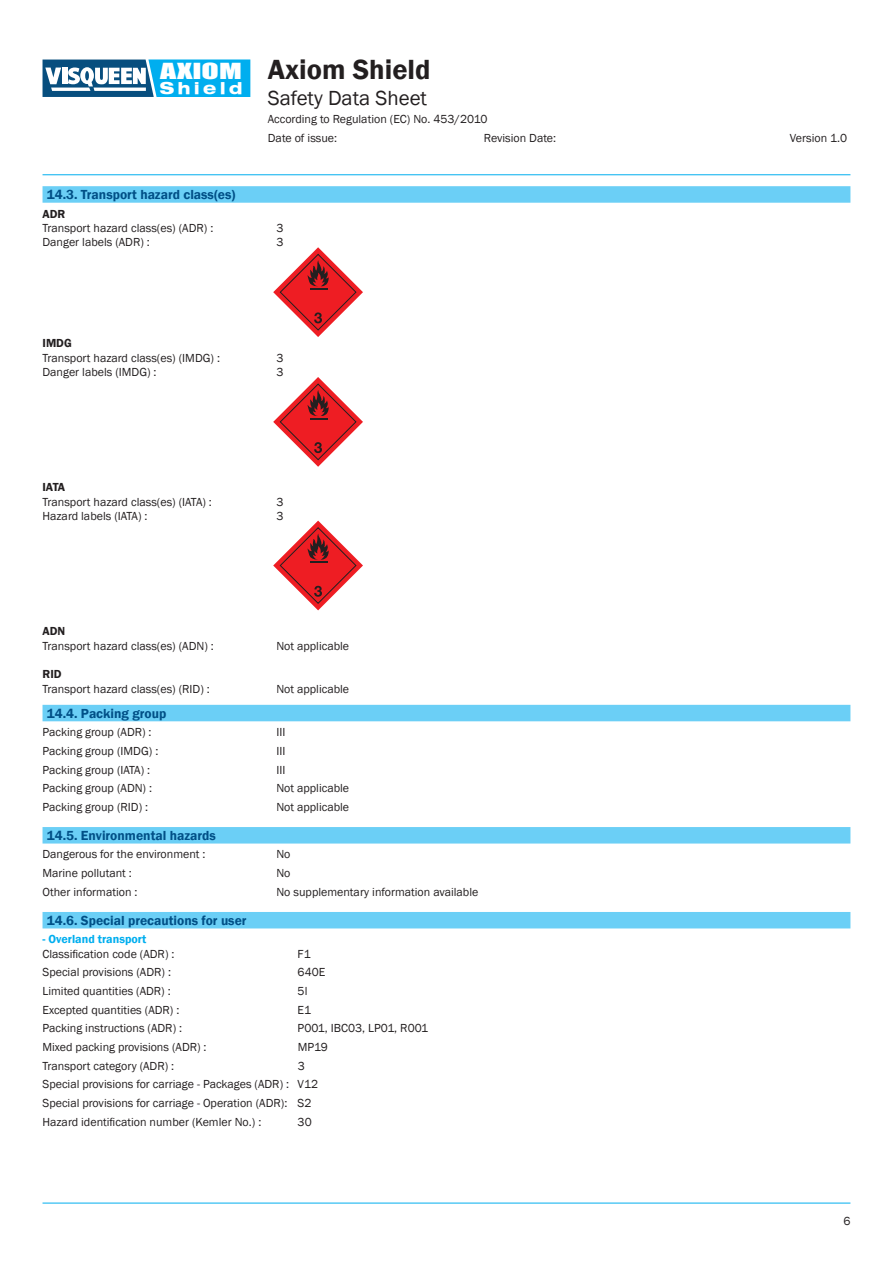
<style>
.page{position:relative;width:893px;height:1263px;background:#fff}
.page>*{position:absolute;margin:0;border:0;box-sizing:border-box;transform-origin:0 0}
.t1{font:600 28.5px "Franklin Gothic";color:#231f20}
.t2{font:21px "Franklin Gothic";color:#231f20}
.t3{font:20.4px "Impact";color:#fff;scale:1.56 1}
.t4{font:800 expanded 16.65px "Helvetica Neue LT";letter-spacing:.22em;color:#fff}
.Cyan_Rule{font:600 13.5px "Franklin Gothic";color:#015087}
.General_Paragraph{font:12px/18.6px "Franklin Gothic";color:#231f20}
.General_Paragraph-2{font:600 12px "Franklin Gothic";color:#00aeef}
.General_Paragraph-3{font:600 12px "Franklin Gothic";color:#231f20}
</style>
<div class="page">
<svg style="left:43px;top:60px;width:207px;height:37px"></svg>
<hr style="left:43px;top:174px;width:807px;height:1px;background:#00aeef">
<hr style="left:43px;top:1203px;width:807px;height:1px;background:#00aeef">
<div style="left:43px;top:186px;width:807px;height:17px;background:#6bcff6"></div>
<div style="left:43px;top:705px;width:807px;height:16px;background:#6bcff6"></div>
<div style="left:43px;top:827px;width:807px;height:16px;background:#6bcff6"></div>
<div style="left:43px;top:912px;width:807px;height:16px;background:#6bcff6"></div>
<svg style="left:273px;top:247px;width:90px;height:90px"></svg>
<svg style="left:273px;top:377px;width:90px;height:90px"></svg>
<svg style="left:273px;top:521px;width:90px;height:89px"></svg>
<h3 class="t3" style="left:160px;top:55px;width:54px">AXIOM</h3>
<h3 class="t4" style="left:160px;top:77px;width:84px">Shield</h3>
<h1 class="t1" style="left:268px;top:52px;width:164px">Axiom Shield</h1>
<h2 class="t2" style="left:268px;top:85px;width:161px">Safety Data Sheet</h2>
<p class="General_Paragraph" style="left:268px;top:110px;width:221px">According to Regulation (EC) No. 453/2010<br>Date of issue:</p>
<p class="General_Paragraph" style="left:484px;top:129px;width:74px">Revision Date:</p>
<p class="General_Paragraph" style="left:790px;top:129px;width:59px">Version 1.0</p>
<p class="Cyan_Rule" style="left:47px;top:186px;width:190px">14.3. Transport hazard class(es)</p>
<p class="General_Paragraph-3" style="left:43px;top:206px;width:24px">ADR</p>
<p class="General_Paragraph" style="left:43px;top:219px;width:172px">Transport hazard class(es) (ADR) :</p>
<p class="General_Paragraph" style="left:276px;top:219px;width:9px">3</p>
<p class="General_Paragraph" style="left:43px;top:233px;width:109px">Danger labels (ADR) :</p>
<p class="General_Paragraph" style="left:276px;top:233px;width:9px">3</p>
<p class="General_Paragraph-3" style="left:43px;top:336px;width:31px">IMDG</p>
<p class="General_Paragraph" style="left:43px;top:349px;width:179px">Transport hazard class(es) (IMDG) :</p>
<p class="General_Paragraph" style="left:276px;top:349px;width:9px">3</p>
<p class="General_Paragraph" style="left:43px;top:363px;width:116px">Danger labels (IMDG) :</p>
<p class="General_Paragraph" style="left:276px;top:363px;width:9px">3</p>
<p class="General_Paragraph-3" style="left:43px;top:480px;width:24px">IATA</p>
<p class="General_Paragraph" style="left:43px;top:493px;width:171px">Transport hazard class(es) (IATA) :</p>
<p class="General_Paragraph" style="left:276px;top:493px;width:9px">3</p>
<p class="General_Paragraph" style="left:43px;top:507px;width:107px">Hazard labels (IATA) :</p>
<p class="General_Paragraph" style="left:276px;top:507px;width:9px">3</p>
<p class="General_Paragraph-3" style="left:43px;top:624px;width:24px">ADN</p>
<p class="General_Paragraph" style="left:43px;top:637px;width:173px">Transport hazard class(es) (ADN) :</p>
<p class="General_Paragraph" style="left:276px;top:637px;width:74px">Not applicable</p>
<p class="General_Paragraph-3" style="left:43px;top:667px;width:21px">RID</p>
<p class="General_Paragraph" style="left:43px;top:680px;width:169px">Transport hazard class(es) (RID) :</p>
<p class="General_Paragraph" style="left:276px;top:680px;width:74px">Not applicable</p>
<p class="Cyan_Rule" style="left:47px;top:705px;width:121px">14.4. Packing group</p>
<p class="General_Paragraph" style="left:43px;top:723px;width:111px">Packing group (ADR) :</p>
<p class="General_Paragraph" style="left:276px;top:723px;width:10px">III</p>
<p class="General_Paragraph" style="left:43px;top:742px;width:117px">Packing group (IMDG) :</p>
<p class="General_Paragraph" style="left:276px;top:742px;width:10px">III</p>
<p class="General_Paragraph" style="left:43px;top:760px;width:109px">Packing group (IATA) :</p>
<p class="General_Paragraph" style="left:276px;top:760px;width:10px">III</p>
<p class="General_Paragraph" style="left:43px;top:779px;width:111px">Packing group (ADN) :</p>
<p class="General_Paragraph" style="left:276px;top:779px;width:74px">Not applicable</p>
<p class="General_Paragraph" style="left:43px;top:798px;width:107px">Packing group (RID) :</p>
<p class="General_Paragraph" style="left:276px;top:798px;width:74px">Not applicable</p>
<p class="Cyan_Rule" style="left:47px;top:827px;width:171px">14.5. Environmental hazards</p>
<p class="General_Paragraph" style="left:43px;top:845px;width:165px">Dangerous for the environment :</p>
<p class="General_Paragraph" style="left:276px;top:845px;width:16px">No</p>
<p class="General_Paragraph" style="left:43px;top:864px;width:91px">Marine pollutant :</p>
<p class="General_Paragraph" style="left:276px;top:864px;width:16px">No</p>
<p class="General_Paragraph" style="left:43px;top:883px;width:97px">Other information :</p>
<p class="General_Paragraph" style="left:276px;top:883px;width:203px">No supplementary information available</p>
<p class="Cyan_Rule" style="left:47px;top:912px;width:201px">14.6. Special precautions for user</p>
<p class="General_Paragraph-2" style="left:43px;top:932px;width:106px">- Overland transport</p>
<p class="General_Paragraph" style="left:43px;top:945px;width:133px">Classification code (ADR) :</p>
<p class="General_Paragraph" style="left:298px;top:945px;width:15px">F1</p>
<p class="General_Paragraph" style="left:43px;top:963px;width:130px">Special provisions (ADR) :</p>
<p class="General_Paragraph" style="left:298px;top:963px;width:29px">640E</p>
<p class="General_Paragraph" style="left:43px;top:982px;width:130px">Limited quantities (ADR) :</p>
<p class="General_Paragraph" style="left:298px;top:982px;width:11px">5l</p>
<p class="General_Paragraph" style="left:43px;top:1001px;width:138px">Excepted quantities (ADR) :</p>
<p class="General_Paragraph" style="left:298px;top:1001px;width:15px">E1</p>
<p class="General_Paragraph" style="left:43px;top:1019px;width:141px">Packing instructions (ADR) :</p>
<p class="General_Paragraph" style="left:298px;top:1019px;width:132px">P001, IBC03, LP01, R001</p>
<p class="General_Paragraph" style="left:43px;top:1038px;width:166px">Mixed packing provisions (ADR) :</p>
<p class="General_Paragraph" style="left:298px;top:1038px;width:32px">MP19</p>
<p class="General_Paragraph" style="left:43px;top:1057px;width:133px">Transport category (ADR) :</p>
<p class="General_Paragraph" style="left:298px;top:1057px;width:9px">3</p>
<p class="General_Paragraph" style="left:43px;top:1075px;width:277px">Special provisions for carriage - Packages (ADR) : V12</p>
<p class="General_Paragraph" style="left:43px;top:1094px;width:270px">Special provisions for carriage - Operation (ADR): S2</p>
<p class="General_Paragraph" style="left:43px;top:1112px;width:220px">Hazard identification number (Kemler No.) :</p>
<p class="General_Paragraph" style="left:298px;top:1112px;width:16px">30</p>
<p class="General_Paragraph" style="left:843px;top:1212px;width:9px">6</p>
</div>
